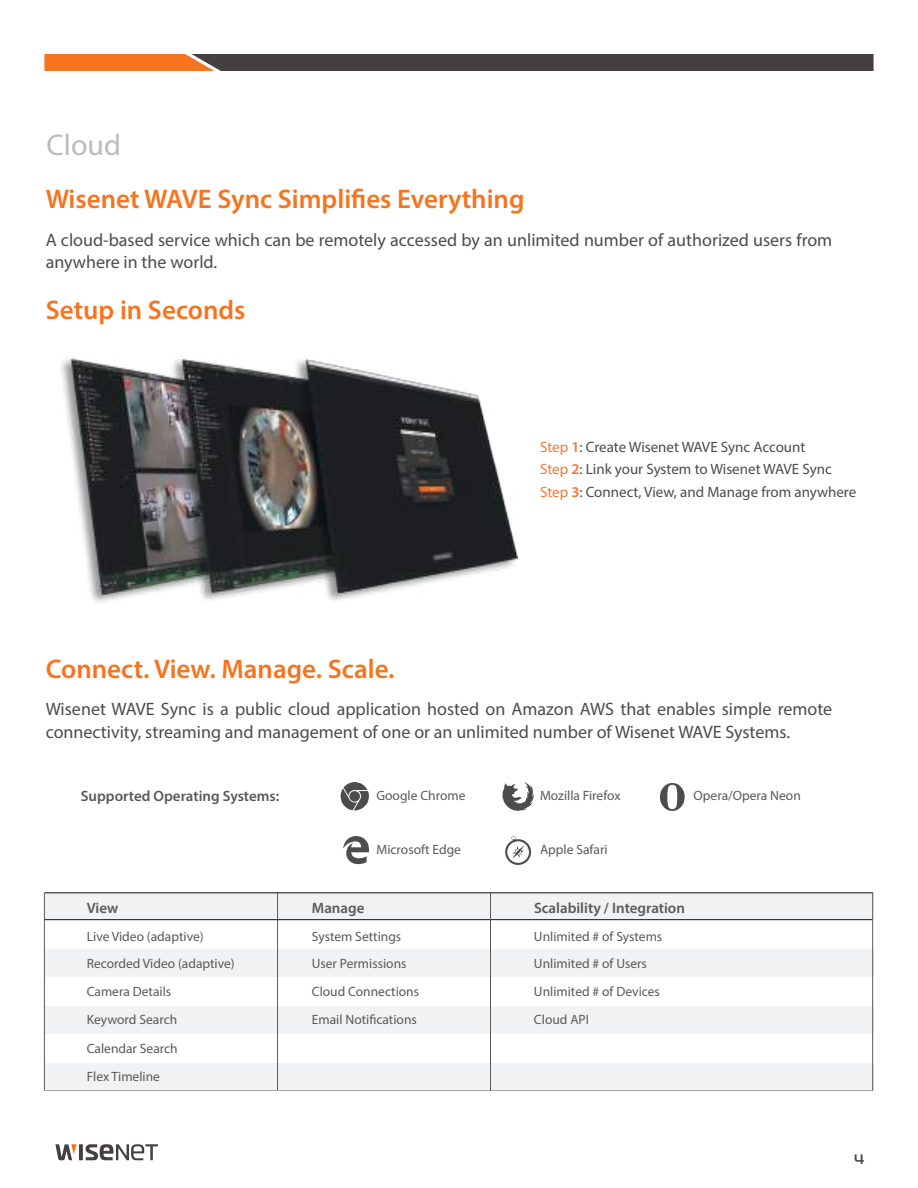
<style>
.page{position:relative;width:918px;height:1188px;background:#fff}
.page>*{position:absolute;margin:0;border:0;box-sizing:border-box;transform-origin:0 0}
.t1{font:30px "Myriad Pro";color:#bdbbbd}
.t2{font:600 27px "Myriad Pro";color:#f7741f}
.t3{font:18px/22.5px "Myriad Pro";color:#4e4b4c}
.t4{font:15px/22.5px "Myriad Pro";color:#4e4b4c}
.t5{font:600 15px "Myriad Pro";color:#58595b}
.t6{font:13.5px/27.9px "Myriad Pro";color:#58595b}
.t7{font:12px "Hanwha B";color:#444041}
.s1{color:#f67633}
.s2{font-weight:600;color:#f67633}
</style>
<div class="page">
<svg style="left:79px;top:1144px;width:4px;height:16px"></svg>
<svg style="left:86px;top:1144px;width:72px;height:16px"></svg>
<svg style="left:55px;top:1144px;width:22px;height:16px"></svg>
<svg style="left:44px;top:54px;width:830px;height:17px;background:#674b3c"></svg>
<svg style="left:340px;top:782px;width:29px;height:29px"></svg>
<svg style="left:502px;top:782px;width:32px;height:29px"></svg>
<svg style="left:660px;top:783px;width:25px;height:28px"></svg>
<svg style="left:343px;top:836px;width:26px;height:28px"></svg>
<svg style="left:505px;top:836px;width:26px;height:29px"></svg>
<div style="left:44px;top:892px;width:830px;height:28px;background:#f1f2f3"></div>
<div style="left:44px;top:949px;width:830px;height:28px;background:#f1f2f3"></div>
<div style="left:44px;top:1006px;width:830px;height:28px;background:#f1f2f3"></div>
<div style="left:44px;top:1063px;width:830px;height:28px;background:#f1f2f3"></div>
<hr style="left:277px;top:893px;width:1px;height:198px;background:#58595b">
<hr style="left:44px;top:893px;width:1px;height:198px;background:#58595b">
<hr style="left:45px;top:919px;width:828px;height:1px;background:#111213">
<hr style="left:45px;top:1090px;width:828px;height:1px;background:#a6a4a8">
<hr style="left:45px;top:893px;width:828px;height:1px;background:#111213">
<hr style="left:490px;top:893px;width:1px;height:198px;background:#58595b">
<hr style="left:872px;top:893px;width:1px;height:198px;background:#58595b">
<img style="left:61px;top:357px;width:456px;height:245px">
<h1 class="t1" style="left:47px;top:126px;width:76px">Cloud</h1>
<h2 class="t2" style="left:46px;top:182px;width:480px">Wisenet WAVE Sync Simplifies Everything</h2>
<h3 class="t3" style="left:46px;top:228px;width:788px">A cloud-based service which can be remotely accessed by an unlimited number of authorized users from anywhere in the world.</h3>
<h2 class="t2" style="left:46px;top:293px;width:201px">Setup in Seconds</h2>
<p class="t4" style="left:540px;top:435px;width:318px"><span class="s1">Step</span> <span class="s2">1</span>: Create Wisenet WAVE Sync Account<br><span class="s1">Step</span> <span class="s2">2</span>: Link your System to Wisenet WAVE Sync<br><span class="s1">Step</span> <span class="s2">3</span>: Connect, View, and Manage from anywhere</p>
<h2 class="t2" style="left:46px;top:651px;width:350px">Connect. View. Manage. Scale.</h2>
<h3 class="t3" style="left:46px;top:697px;width:788px">Wisenet WAVE Sync is a public cloud application hosted on Amazon AWS that enables simple remote connectivity, streaming and management of one or an unlimited number of Wisenet WAVE Systems.</h3>
<p class="t5" style="left:81px;top:786px;width:200px">Supported Operating Systems:</p>
<p class="t6" style="left:376px;top:781px;width:91px">Google Chrome</p>
<p class="t6" style="left:540px;top:781px;width:82px">Mozilla Firefox</p>
<p class="t6" style="left:694px;top:781px;width:109px">Opera/Opera Neon</p>
<p class="t6" style="left:376px;top:835px;width:86px">Microsoft Edge</p>
<p class="t6" style="left:540px;top:835px;width:69px">Apple Safari</p>
<p class="t5" style="left:87px;top:898px;width:33px">View</p>
<p class="t5" style="left:312px;top:898px;width:54px">Manage</p>
<p class="t5" style="left:534px;top:898px;width:153px">Scalability / Integration</p>
<p class="t6" style="left:87px;top:922px;width:118px">Live Video (adaptive)</p>
<p class="t6" style="left:312px;top:922px;width:91px">System Settings</p>
<p class="t6" style="left:534px;top:922px;width:130px">Unlimited # of Systems</p>
<p class="t6" style="left:87px;top:949px;width:149px">Recorded Video (adaptive)</p>
<p class="t6" style="left:312px;top:949px;width:96px">User Permissions</p>
<p class="t6" style="left:534px;top:949px;width:114px">Unlimited # of Users</p>
<p class="t6" style="left:87px;top:978px;width:86px">Camera Details</p>
<p class="t6" style="left:312px;top:978px;width:109px">Cloud Connections</p>
<p class="t6" style="left:534px;top:978px;width:127px">Unlimited # of Devices</p>
<p class="t6" style="left:87px;top:1006px;width:92px">Keyword Search</p>
<p class="t6" style="left:312px;top:1006px;width:106px">Email Notifications</p>
<p class="t6" style="left:534px;top:1006px;width:57px">Cloud API</p>
<p class="t6" style="left:87px;top:1035px;width:92px">Calendar Search<br>Flex Timeline</p>
<p class="t7" style="left:855px;top:1154px;width:11px">4</p>
</div>
